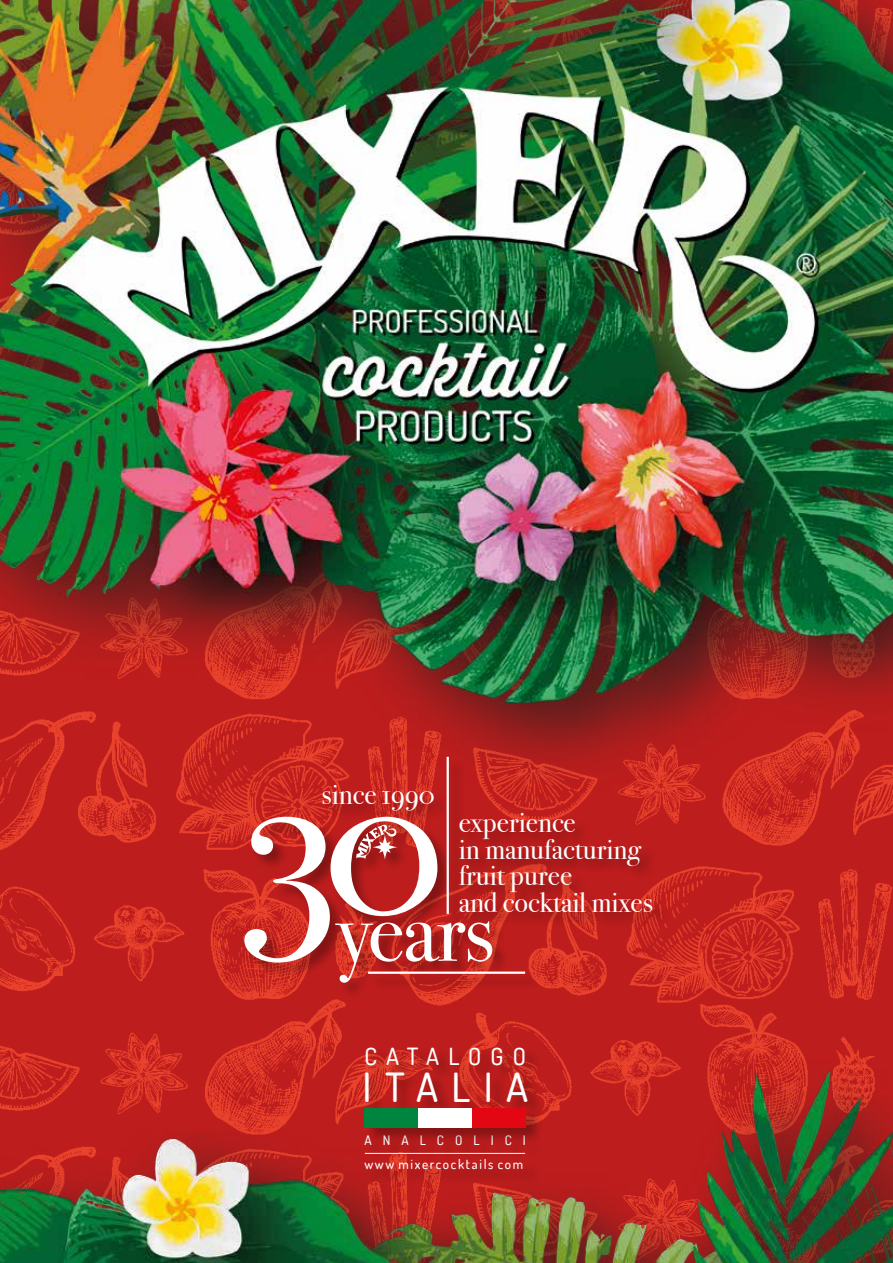
<style>
.page{position:relative;width:893px;height:1263px;background:#fff}
.page>*{position:absolute;margin:0;border:0;box-sizing:border-box;transform-origin:0 0}
.t1{font:216px "Bodoni Svty Two OSITCTT";color:#fff}
.t2{font:85.05px "Bodoni Svty Two OSITCTT";letter-spacing:-.02em;color:#fff}
.t3{font:500 40.2px "Dosis";letter-spacing:.335em;color:#fff}
.t4{font:28.5px/26.5px "Bodoni Svty Two OSITCTT";color:#fff}
.t5{font:500 23.7px "Dosis";letter-spacing:.385em;color:#fff}
.t6{font:500 13.2px/24px "Dosis";letter-spacing:.125em;color:#fff}
</style>
<div class="page">
<img style="left:0;top:811px;width:893px;height:214px">
<img style="left:0;top:1025px;width:893px;height:238px">
<div style="left:365px;top:1072px;width:178px;height:46px;background:#000;opacity:.3"></div>
<div style="left:366px;top:1135px;width:176px;height:50px;background:#000;opacity:.3"></div>
<div style="left:365px;top:1108px;width:178px;height:36px;background:#000;opacity:.3"></div>
<div style="left:365px;top:1108px;width:161px;height:19px;background:#fff"></div>
<div style="left:365px;top:1108px;width:53px;height:19px;background:#00853e"></div>
<div style="left:473px;top:1108px;width:53px;height:19px;background:#e30613"></div>
<div style="left:366px;top:1048px;width:175px;height:33px;background:#000;opacity:.3"></div>
<img style="left:0;top:0;width:893px;height:811px">
<div style="left:246px;top:757px;width:422px;height:241px;background:#000;opacity:.3"></div>
<hr style="left:447px;top:757px;width:2px;height:157px;background:#fff">
<hr style="left:368px;top:971px;width:157px;height:3px;background:#fff">
<svg style="left:356px;top:824px;width:41px;height:35px"></svg>
<hr style="left:365px;top:1153px;width:160px;height:1px;background:#fff">
<p class="t4" style="left:321px;top:781px;width:115px">since 1990</p>
<h1 class="t1" style="left:240px;top:711px;width:206px">30</h1>
<p class="t4" style="left:459px;top:809px;width:196px">experience<br>in manufacturing fruit puree<br>and cocktail mixes</p>
<h2 class="t2" style="left:337px;top:881px;width:159px">years</h2>
<p class="t5" style="left:364px;top:1040px;width:163px">CATALOGO</p>
<h3 class="t3" style="left:363px;top:1061px;width:167px">ITALIA</h3>
<p class="t6" style="left:364px;top:1127px;width:163px">ANALCOLICI www mixercocktails com</p>
</div>
